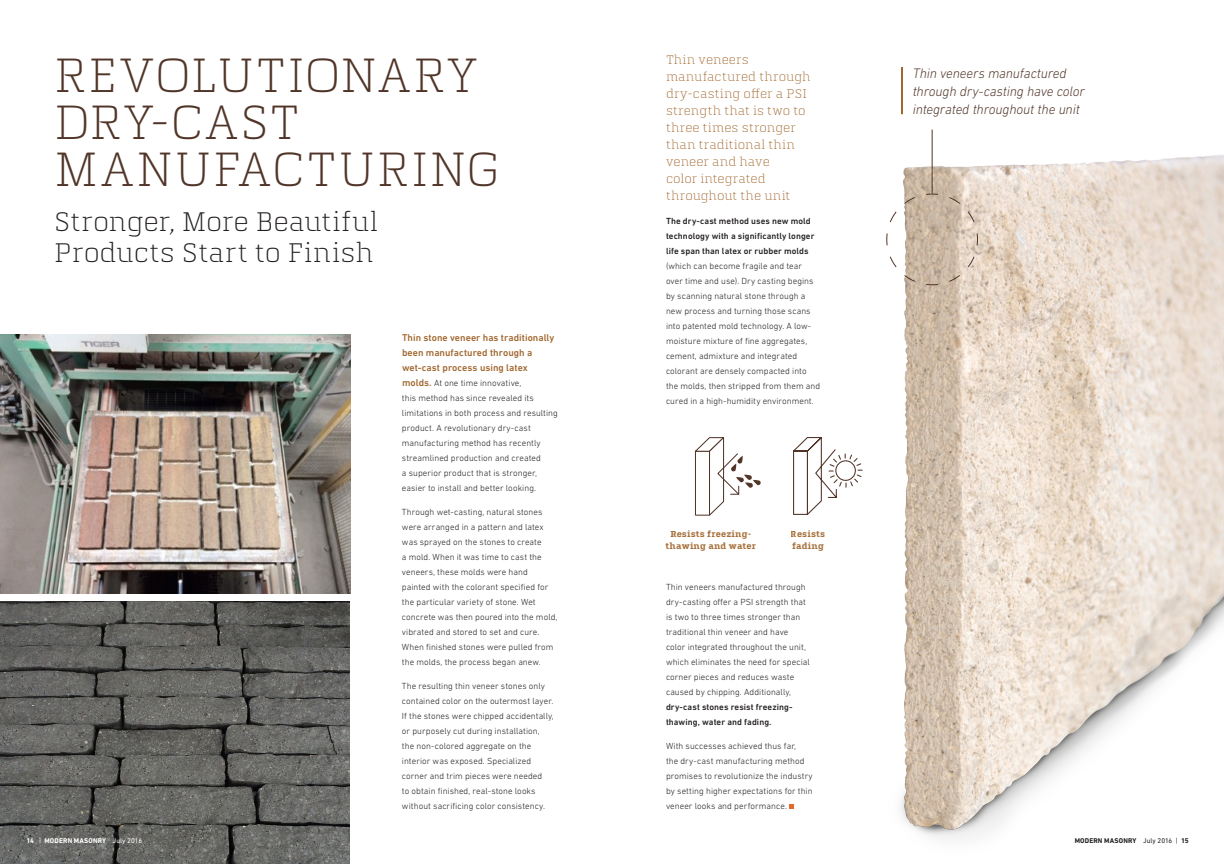
<style>
.page{position:relative;width:1224px;height:864px;background:#fff}
.page>*{position:absolute;margin:0;border:0;box-sizing:border-box;transform-origin:0 0}
.t1{font:300 50px/47px "Quitador Pro";letter-spacing:.01em;color:#513528}
.t2{font:300 28px/31px "Quitador Pro";color:#231f20}
.t3{font:italic 300 14px/18px "DIN Next W1 G";letter-spacing:-.015em;color:#513528}
.t4{font:300 13px/17px "Quitador Pro";color:#a1662d}
.t5{font:500 10px/15px "DIN Next W1 G";letter-spacing:.005em;color:#a1662d}
.t6{font:500 9.8px "Quitador Pro";color:#513528}
.t7{font:300 9px/15px "DIN Next W1 G";letter-spacing:.005em;color:#231f20}
.t8{font:500 9px/15px "DIN Next W1 G";letter-spacing:.01em;color:#231f20}
.t9{font:700 9px/12px "Quitador Pro";letter-spacing:.02em;color:#a1662d;text-align:center}
.t10{font:700 7px "DIN Next W1 G";letter-spacing:.02em;color:#231f20}
.t11{font:700 7px "DIN Next W1 G";letter-spacing:.02em;color:#fff}
.s1{font-weight:400}
.s2{font-weight:500;font-size:10px;color:#a1662d}
</style>
<div class="page">
<img style="left:0;top:601px;width:350px;height:263px">
<img style="left:0;top:334px;width:351px;height:260px">
<svg style="left:789px;top:805px;width:4px;height:4px"></svg>
<img style="left:900px;top:114px;width:324px;height:725px">
<svg style="left:695px;top:437px;width:66px;height:79px"></svg>
<svg style="left:793px;top:437px;width:70px;height:78px"></svg>
<svg style="left:886px;top:194px;width:92px;height:91px"></svg>
<hr style="left:901px;top:67px;width:2px;height:47px;background:#a1662d">
<hr style="left:932px;top:130px;width:1px;height:64px;background:#513528">
<h1 class="t1" style="left:54px;top:52px;width:448px">REVOLUTIONARY<br>DRY-CAST<br>MANUFACTURING</h1>
<h2 class="t2" style="left:54px;top:206px;width:326px">Stronger, More Beautiful<br>Products Start to Finish</h2>
<p class="t11" style="left:27px;top:836px;width:117px">14 <span class="s1">|</span> MODERN MASONRY <span class="s1">July 2016</span></p>
<p class="t5" style="left:402px;top:330px;width:154px">Thin stone veneer has traditionally been manufactured through a wet-cast process using latex</p>
<p class="t7" style="left:402px;top:375px;width:157px"><span class="s2">molds.</span> At one time innovative,<br>this method has since revealed its limitations in both process and resulting product. A revolutionary dry‐cast manufacturing method has recently streamlined production and created<br>a superior product that is stronger, easier to install and better looking.</p>
<p class="t7" style="left:402px;top:504px;width:157px">Through wet-casting, natural stones were arranged in a pattern and latex was sprayed on the stones to create<br>a mold. When it was time to cast the veneers, these molds were hand painted with the colorant specified for the particular variety of stone. Wet concrete was then poured into the mold, vibrated and stored to set and cure.<br>When finished stones were pulled from the molds, the process began anew.</p>
<p class="t7" style="left:402px;top:678px;width:153px">The resulting thin veneer stones only contained color on the outermost layer.<br>If the stones were chipped accidentally, or purposely cut during installation, the non-colored aggregate on the interior was exposed. Specialized corner and trim pieces were needed<br>to obtain finished, real-stone looks without sacrificing color consistency.</p>
<h3 class="t4" style="left:666px;top:51px;width:146px">Thin veneers manufactured through dry-casting offer a PSI strength that is two to three times stronger than traditional thin veneer and have<br>color integrated throughout the unit</h3>
<p class="t8" style="left:666px;top:213px;width:150px">The dry‐cast method uses new mold technology with a significantly longer life span than latex or rubber molds</p>
<p class="t7" style="left:666px;top:258px;width:156px">(which can become fragile and tear over time and use). Dry casting begins by scanning natural stone through a new process and turning those scans into patented mold technology. A low&shy;moisture mixture of fine aggregates, cement, admixture and integrated colorant are densely compacted into the molds, then stripped from them and cured in a high‐humidity environment.</p>
<p class="t6" style="left:721px;top:366px;width:25px;rotate:-90deg">STEP</p>
<p class="t9" style="left:666px;top:528px;width:92px">Resists freezing&shy;thawing and water</p>
<p class="t9" style="left:791px;top:528px;width:36px;text-align:left">Resists fading</p>
<p class="t7" style="left:666px;top:579px;width:145px">Thin veneers manufactured through dry-casting offer a PSI strength that is two to three times stronger than traditional thin veneer and have color integrated throughout the unit, which eliminates the need for special corner pieces and reduces waste caused by chipping. Additionally,</p>
<p class="t8" style="left:666px;top:699px;width:128px">dry‐cast stones resist freezing‐ thawing, water and fading.</p>
<p class="t7" style="left:666px;top:738px;width:148px">With successes achieved thus far,<br>the dry-cast manufacturing method promises to revolutionize the industry by setting higher expectations for thin veneer looks and performance.</p>
<h3 class="t3" style="left:913px;top:64px;width:173px">Thin veneers manufactured through dry-casting have color integrated throughout the unit</h3>
<p class="t10" style="left:1075px;top:836px;width:115px">MODERN MASONRY <span class="s1">July 2016 |</span> 15</p>
</div>
